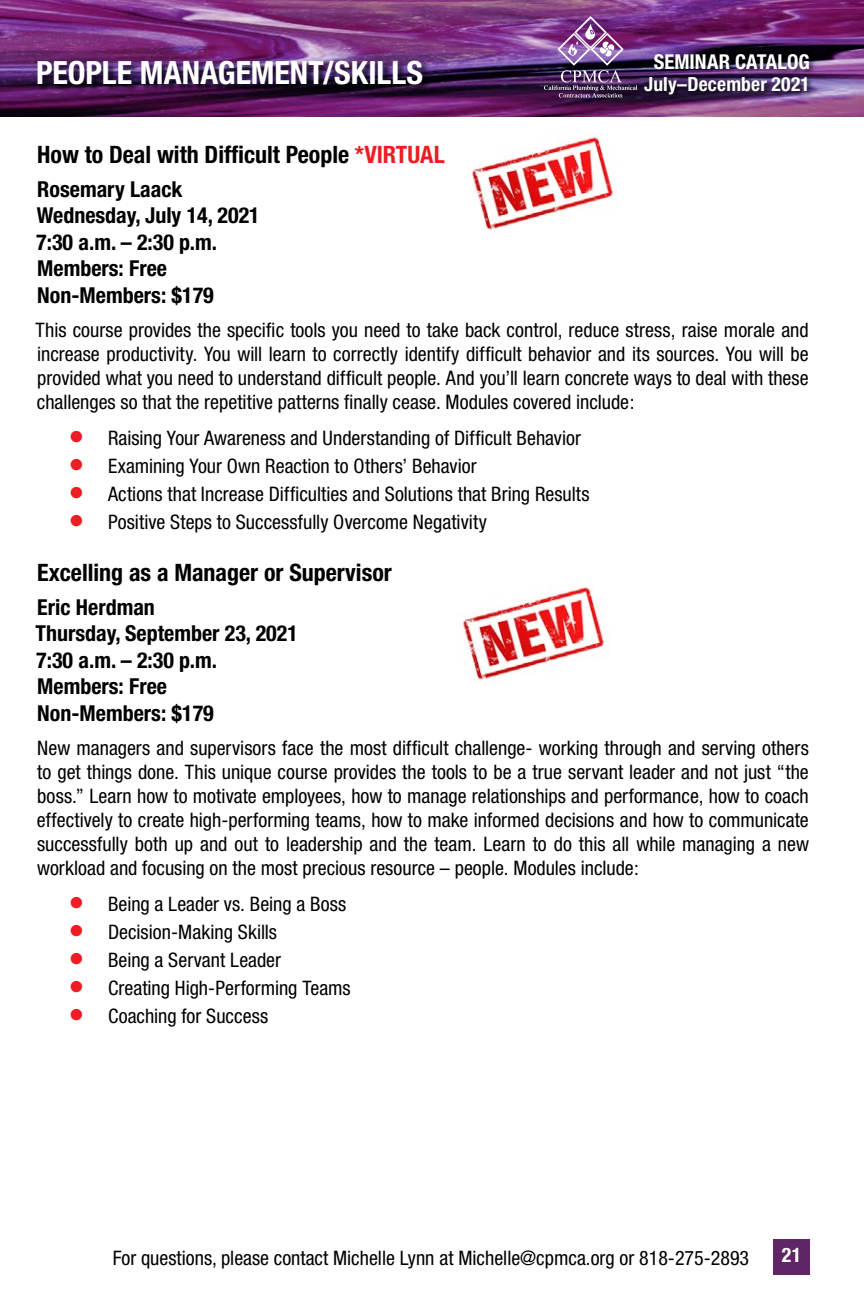
<style>
.page{position:relative;width:864px;height:1296px;background:#fff}
.page>*{position:absolute;margin:0;border:0;box-sizing:border-box;transform-origin:0 0}
.Top_type_-_left_page{font:700 condensed 32px "Helvetica Neue";color:#fff}
.Course_titles_BLACK{font:700 condensed 24px "Helvetica Neue";color:#000}
.Course_time___date_t{font:700 condensed 22px/26.4px "Helvetica Neue";color:#000}
.t1{font:700 condensed 20.4px "Helvetica Neue";letter-spacing:.005em;color:#fff}
.Course_descrip_para{font:condensed 20px/24px "Helvetica Neue";color:#000;text-align:justify}
.bulleted_course_desc{font:condensed 20px "Helvetica Neue";color:#000}
.t2{font:700 condensed 20px "Helvetica Neue";color:#fff}
.t3{font:700 condensed 19.6px "Helvetica Neue";letter-spacing:.01em;color:#fff}
.s1{color:#ed1d24}
.s2{font-size:32px;color:#ed1d24}
</style>
<div class="page">
<img style="left:0;top:0;width:864px;height:117px">
<div style="left:773px;top:1239px;width:37px;height:35px;background:#602567"></div>
<div style="left:643px;top:51px;width:173px;height:50px;background:#000;opacity:.75"></div>
<img style="left:471px;top:133px;width:143px;height:98px">
<img style="left:462px;top:583px;width:143px;height:98px">
<div style="left:38px;top:61px;width:393px;height:31px;background:#000;opacity:.75"></div>
<img style="left:544px;top:16px;width:93px;height:82px">
<p class="Top_type_-_left_page" style="left:36px;top:53px;width:389px">PEOPLE MANAGEMENT/SKILLS</p>
<p class="t1" style="left:654px;top:49px;width:158px">SEMINAR CATALOG</p>
<p class="t3" style="left:644px;top:72px;width:167px">July–December 2021</p>
<p class="Course_titles_BLACK" style="left:37px;top:140px;width:409px">How to Deal with Difficult People <span class="s1">*VIRTUAL</span></p>
<p class="Course_time___date_t" style="left:36px;top:176px;width:225px">Rosemary Laack<br>Wednesday, July 14, 2021<br>7:30 a.m. – 2:30 p.m.<br>Members: Free<br>Non-Members: $179</p>
<p class="Course_descrip_para" style="left:36px;top:317px;width:775px">This course provides the specific tools you need to take back control, reduce stress, raise morale and increase productivity. You will learn to correctly identify difficult behavior and its sources. You will be provided what you need to understand difficult people. And you’ll learn concrete ways to deal with these challenges so that the repetitive patterns finally cease. Modules covered include:</p>
<p class="bulleted_course_desc" style="left:69px;top:426px;width:514px"><span class="s2">•</span> Raising Your Awareness and Understanding of Difficult Behavior</p>
<p class="bulleted_course_desc" style="left:69px;top:454px;width:410px"><span class="s2">•</span> Examining Your Own Reaction to Others’ Behavior</p>
<p class="bulleted_course_desc" style="left:69px;top:482px;width:522px"><span class="s2">•</span> Actions that Increase Difficulties and Solutions that Bring Results</p>
<p class="bulleted_course_desc" style="left:69px;top:510px;width:420px"><span class="s2">•</span> Positive Steps to Successfully Overcome Negativity</p>
<p class="Course_titles_BLACK" style="left:37px;top:558px;width:356px">Excelling as a Manager or Supervisor</p>
<p class="Course_time___date_t" style="left:36px;top:594px;width:264px">Eric Herdman<br>Thursday, September 23, 2021<br>7:30 a.m. – 2:30 p.m.<br>Members: Free<br>Non-Members: $179</p>
<p class="Course_descrip_para" style="left:37px;top:735px;width:774px">New managers and supervisors face the most difficult challenge- working through and serving others to get things done. This unique course provides the tools to be a true servant leader and not just “the boss.” Learn how to motivate employees, how to manage relationships and performance, how to coach effectively to create high-performing teams, how to make informed decisions and how to communicate successfully both up and out to leadership and the team. Learn to do this all while managing a new workload and focusing on the most precious resource – people. Modules include:</p>
<p class="bulleted_course_desc" style="left:69px;top:892px;width:279px"><span class="s2">•</span> Being a Leader vs. Being a Boss</p>
<p class="bulleted_course_desc" style="left:69px;top:920px;width:210px"><span class="s2">•</span> Decision-Making Skills</p>
<p class="bulleted_course_desc" style="left:69px;top:948px;width:214px"><span class="s2">•</span> Being a Servant Leader</p>
<p class="bulleted_course_desc" style="left:69px;top:976px;width:284px"><span class="s2">•</span> Creating High-Performing Teams</p>
<p class="bulleted_course_desc" style="left:69px;top:1004px;width:201px"><span class="s2">•</span> Coaching for Success</p>
<p class="Course_descrip_para" style="left:113px;top:1246px;width:638px">For questions, please contact Michelle Lynn at Michelle@cpmca.org or 818-275-2893</p>
<p class="t2" style="left:782px;top:1243px;width:21px">21</p>
</div>
